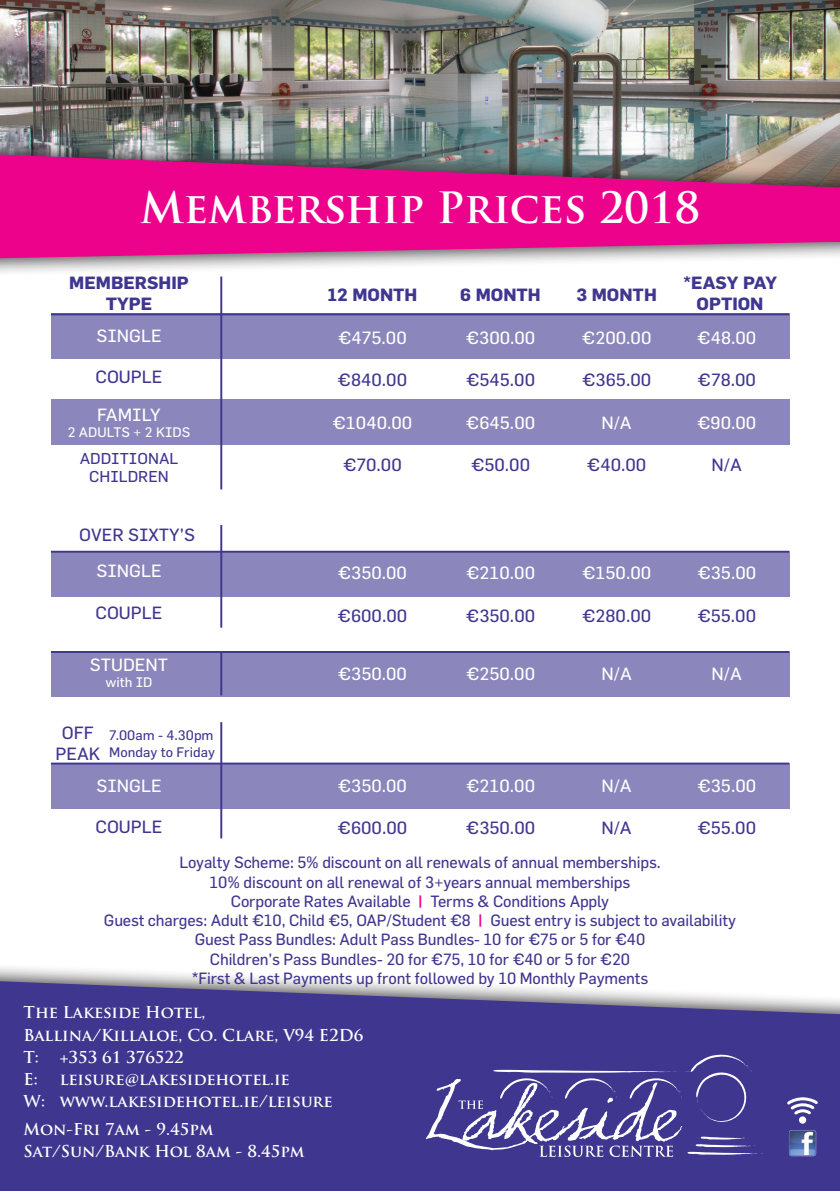
<style>
.page{position:relative;width:840px;height:1191px;background:#fff}
.page>*{position:absolute;margin:0;border:0;box-sizing:border-box;transform-origin:0 0}
.t1{font:700 42px "Trajan Pro";color:#fff}
.t2{font:17.4px "Flama";color:#fff;scale:1.04 1}
.t3{font:17.4px "Flama";color:#3f368f;scale:1.04 1}
.t4{font:700 17.4px "Flama";color:#3f368f;scale:1.04 1}
.t5{font:16px "Flama";letter-spacing:-.01em;color:#3f368f}
.t6{font:700 16px "Trajan Pro";color:#fff}
.t7{font:15.4px "Flama";color:#3f368f;scale:1.04 1}
.t8{font:13.6px "Flama";color:#3f368f;scale:1.04 1}
.t9{font:13.6px "Flama";color:#fff;scale:1.04 1}
.s1{font-weight:700;color:#ed028c}
</style>
<div class="page">
<img style="left:0;top:0;width:839px;height:136px">
<div style="left:0;top:136px;width:839px;height:141px;background:#231f20;opacity:.75"></div>
<svg style="left:0;top:155px;width:839px;height:103px;background:#d4218a"></svg>
<div style="left:0;top:962px;width:839px;height:229px;background:#231f20;opacity:.75"></div>
<svg style="left:0;top:981px;width:839px;height:210px;background:#4e4595"></svg>
<svg style="left:425px;top:1054px;width:337px;height:103px;background:#59519e"></svg>
<img style="left:788px;top:1129px;width:27px;height:28px">
<svg style="left:798px;top:1116px;width:7px;height:7px"></svg>
<svg style="left:784px;top:1095px;width:36px;height:22px"></svg>
<div style="left:51px;top:313px;width:737px;height:46px;background:#8b86bb"></div>
<div style="left:51px;top:399px;width:737px;height:46px;background:#8b86bb"></div>
<div style="left:51px;top:551px;width:737px;height:45px;background:#8b86bb"></div>
<div style="left:51px;top:651px;width:737px;height:46px;background:#8b86bb"></div>
<div style="left:51px;top:763px;width:737px;height:46px;background:#8b86bb"></div>
<hr style="left:51px;top:313px;width:737px;height:2px;background:#3f368f">
<hr style="left:51px;top:551px;width:737px;height:1px;background:#3f368f">
<hr style="left:51px;top:651px;width:737px;height:2px;background:#3f368f">
<hr style="left:51px;top:762px;width:737px;height:2px;background:#3f368f">
<hr style="left:220px;top:276px;width:2px;height:213px;background:#3f368f">
<hr style="left:220px;top:525px;width:2px;height:102px;background:#3f368f">
<hr style="left:220px;top:651px;width:2px;height:44px;background:#3f368f">
<hr style="left:220px;top:722px;width:2px;height:116px;background:#3f368f">
<p class="t1" style="left:140px;top:182px;width:561px">Membership Prices 2018</p>
<p class="t4" style="left:69px;top:272px;width:116px">MEMBERSHIP</p>
<p class="t4" style="left:106px;top:293px;width:46px">TYPE</p>
<p class="t2" style="left:96px;top:325px;width:64px">SINGLE</p>
<p class="t3" style="left:95px;top:366px;width:66px">COUPLE</p>
<p class="t2" style="left:97px;top:404px;width:62px">FAMILY</p>
<p class="t9" style="left:68px;top:424px;width:119px">2 ADULTS + 2 KIDS</p>
<p class="t7" style="left:80px;top:449px;width:96px">ADDITIONAL</p>
<p class="t7" style="left:89px;top:467px;width:78px">CHILDREN</p>
<p class="t3" style="left:79px;top:524px;width:113px">OVER SIXTY’S</p>
<p class="t2" style="left:96px;top:560px;width:64px">SINGLE</p>
<p class="t3" style="left:95px;top:602px;width:66px">COUPLE</p>
<p class="t2" style="left:90px;top:654px;width:77px">STUDENT</p>
<p class="t9" style="left:105px;top:674px;width:47px">with ID</p>
<p class="t3" style="left:62px;top:722px;width:32px">OFF</p>
<p class="t3" style="left:55px;top:743px;width:45px">PEAK</p>
<p class="t2" style="left:96px;top:775px;width:64px">SINGLE</p>
<p class="t3" style="left:95px;top:816px;width:66px">COUPLE</p>
<p class="t8" style="left:109px;top:727px;width:102px">7.00am - 4.30pm</p>
<p class="t8" style="left:109px;top:743px;width:103px">Monday to Friday</p>
<p class="t4" style="left:682px;top:272px;width:92px">*EASY PAY</p>
<p class="t4" style="left:696px;top:293px;width:66px">OPTION</p>
<p class="t4" style="left:327px;top:284px;width:88px">12 MONTH</p>
<p class="t4" style="left:460px;top:284px;width:79px">6 MONTH</p>
<p class="t4" style="left:576px;top:284px;width:79px">3 MONTH</p>
<p class="t2" style="left:338px;top:327px;width:68px">€475.00</p>
<p class="t2" style="left:465px;top:327px;width:68px">€300.00</p>
<p class="t2" style="left:581px;top:327px;width:68px">€200.00</p>
<p class="t2" style="left:696px;top:327px;width:58px">€48.00</p>
<p class="t3" style="left:337px;top:369px;width:68px">€840.00</p>
<p class="t3" style="left:466px;top:369px;width:68px">€545.00</p>
<p class="t3" style="left:581px;top:369px;width:68px">€365.00</p>
<p class="t3" style="left:697px;top:369px;width:58px">€78.00</p>
<p class="t2" style="left:332px;top:412px;width:78px">€1040.00</p>
<p class="t2" style="left:465px;top:412px;width:68px">€645.00</p>
<p class="t2" style="left:601px;top:412px;width:31px">N/A</p>
<p class="t2" style="left:696px;top:412px;width:58px">€90.00</p>
<p class="t3" style="left:343px;top:454px;width:58px">€70.00</p>
<p class="t3" style="left:470px;top:454px;width:58px">€50.00</p>
<p class="t3" style="left:586px;top:454px;width:59px">€40.00</p>
<p class="t3" style="left:711px;top:454px;width:31px">N/A</p>
<p class="t2" style="left:337px;top:562px;width:68px">€350.00</p>
<p class="t2" style="left:465px;top:562px;width:68px">€210.00</p>
<p class="t2" style="left:581px;top:562px;width:68px">€150.00</p>
<p class="t2" style="left:697px;top:562px;width:58px">€35.00</p>
<p class="t3" style="left:337px;top:605px;width:68px">€600.00</p>
<p class="t3" style="left:465px;top:605px;width:68px">€350.00</p>
<p class="t3" style="left:581px;top:605px;width:68px">€280.00</p>
<p class="t3" style="left:697px;top:605px;width:58px">€55.00</p>
<p class="t2" style="left:337px;top:663px;width:68px">€350.00</p>
<p class="t2" style="left:465px;top:663px;width:68px">€250.00</p>
<p class="t2" style="left:601px;top:663px;width:31px">N/A</p>
<p class="t2" style="left:711px;top:663px;width:31px">N/A</p>
<p class="t2" style="left:337px;top:775px;width:68px">€350.00</p>
<p class="t2" style="left:465px;top:775px;width:68px">€210.00</p>
<p class="t2" style="left:601px;top:775px;width:31px">N/A</p>
<p class="t2" style="left:697px;top:775px;width:58px">€35.00</p>
<p class="t3" style="left:337px;top:817px;width:68px">€600.00</p>
<p class="t3" style="left:465px;top:817px;width:68px">€350.00</p>
<p class="t3" style="left:601px;top:817px;width:31px">N/A</p>
<p class="t3" style="left:697px;top:817px;width:58px">€55.00</p>
<p class="t5" style="left:179px;top:853px;width:482px">Loyalty Scheme: 5% discount on all renewals of annual memberships.</p>
<p class="t5" style="left:209px;top:872px;width:422px">10% discount on all renewal of 3+years annual memberships</p>
<p class="t5" style="left:231px;top:891px;width:379px">Corporate Rates Available <span class="s1">|</span> Terms &amp; Conditions Apply</p>
<p class="t5" style="left:104px;top:910px;width:633px">Guest charges: Adult €10, Child €5, OAP/Student €8 <span class="s1">|</span> Guest entry is subject to availability</p>
<p class="t5" style="left:194px;top:930px;width:452px">Guest Pass Bundles: Adult Pass Bundles- 10 for €75 or 5 for €40</p>
<p class="t5" style="left:210px;top:949px;width:421px">Children’s Pass Bundles- 20 for €75, 10 for €40 or 5 for €20</p>
<p class="t5" style="left:191px;top:968px;width:458px">*First &amp; Last Payments up front followed by 10 Monthly Payments</p>
<p class="t6" style="left:24px;top:1002px;width:183px">The Lakeside Hotel,</p>
<p class="t6" style="left:24px;top:1024px;width:341px">Ballina/Killaloe, Co. Clare, V94 E2D6</p>
<p class="t6" style="left:24px;top:1046px;width:17px">T:</p>
<p class="t6" style="left:60px;top:1046px;width:125px">+353 61 376522</p>
<p class="t6" style="left:24px;top:1068px;width:16px">E:</p>
<p class="t6" style="left:60px;top:1068px;width:231px">leisure@lakesidehotel.ie</p>
<p class="t6" style="left:24px;top:1090px;width:310px">W: www.lakesidehotel.ie/leisure</p>
<p class="t6" style="left:24px;top:1118px;width:191px">Mon-Fri 7am - 9.45pm</p>
<p class="t6" style="left:24px;top:1140px;width:282px">Sat/Sun/Bank Hol 8am - 8.45pm</p>
</div>
